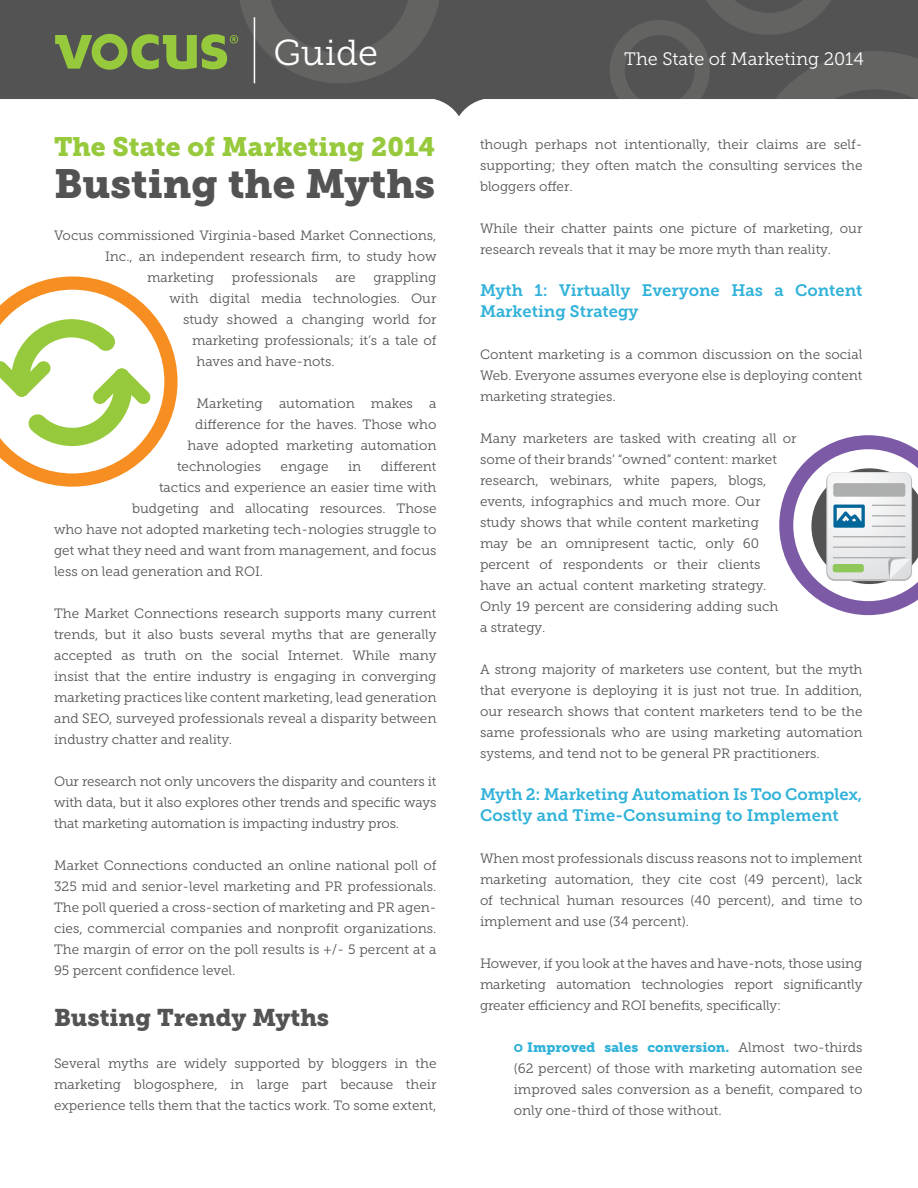
<style>
.page{position:relative;width:918px;height:1188px;background:#fff}
.page>*{position:absolute;margin:0;border:0;box-sizing:border-box;transform-origin:0 0}
.Section_Title{font:40.5px "Museo Slab 900";color:#535353}
.t1{font:36px "Museo Slab 300";color:#fff}
.Section_Title-2{font:26.55px "Museo Slab 900";color:#97c93c}
.Body{font:24px "Museo Slab 900";color:#535353}
.t2{font:18px "Museo Slab 300";color:#fff}
.Body-2{font:16.5px/21px "Museo Slab 700";color:#31b2d9}
.Body-3{font:13.5px/21px "Museo Slab 300";color:#535353;text-align:justify}
.s1{font-family:"Karbon";font-weight:700;color:#31b2d9}
.s2{font-family:"Museo Slab 900";color:#31b2d9}
</style>
<div class="page">
<svg style="left:0;top:0;width:610px;height:116px;fill:#535353"></svg>
<svg style="left:610px;top:0;width:308px;height:99px;background:#585858"></svg>
<svg style="left:55px;top:0;width:386px;height:83px;background:#5d6254"></svg>
<hr style="left:254px;top:17px;width:1px;height:66px;background:#fff">
<svg style="left:0;top:276px;width:178px;height:211px"></svg>
<svg style="left:779px;top:435px;width:139px;height:180px"></svg>
<div style="left:833px;top:483px;width:72px;height:14px;background:#adaeae;border-radius:3px"></div>
<h2 class="t1" style="left:274px;top:33px;width:106px">Guide</h2>
<p class="Section_Title-2" style="left:54px;top:131px;width:383px">The State of Marketing 2014</p>
<p class="Section_Title" style="left:54px;top:160px;width:383px">Busting the Myths</p>
<p class="Body-3" style="left:54px;top:225px;width:384px">Vocus commissioned Virginia-based Market Connections,</p>
<p class="Body-3" style="left:105px;top:246px;width:333px">Inc., an independent research firm, to study how</p>
<p class="Body-3" style="left:147px;top:267px;width:69px">marketing</p>
<p class="Body-3" style="left:232px;top:267px;width:87px">professionals</p>
<p class="Body-3" style="left:336px;top:267px;width:22px">are</p>
<p class="Body-3" style="left:373px;top:267px;width:65px">grappling</p>
<p class="Body-3" style="left:170px;top:288px;width:269px">with digital media technologies. Our</p>
<p class="Body-3" style="left:183px;top:309px;width:255px">study showed a changing world for</p>
<p class="Body-3" style="left:192px;top:330px;width:246px">marketing professionals; it’s a tale of</p>
<p class="Body-3" style="left:196px;top:351px;width:140px">haves and have-nots.</p>
<p class="Body-3" style="left:196px;top:393px;width:241px">Marketing automation makes a</p>
<p class="Body-3" style="left:195px;top:414px;width:243px">difference for the haves. Those who</p>
<p class="Body-3" style="left:188px;top:435px;width:251px">have adopted marketing automation</p>
<p class="Body-3" style="left:177px;top:456px;width:86px">technologies</p>
<p class="Body-3" style="left:281px;top:456px;width:49px">engage</p>
<p class="Body-3" style="left:348px;top:456px;width:15px">in</p>
<p class="Body-3" style="left:381px;top:456px;width:57px">different</p>
<p class="Body-3" style="left:159px;top:477px;width:279px">tactics and experience an easier time with</p>
<p class="Body-3" style="left:132px;top:498px;width:306px">budgeting and allocating resources. Those</p>
<p class="Body-3" style="left:54px;top:519px;width:384px">who have not adopted marketing tech-nologies struggle to</p>
<p class="Body-3" style="left:54px;top:540px;width:384px">get what they need and want from management, and focus</p>
<p class="Body-3" style="left:54px;top:561px;width:211px">less on lead generation and ROI.</p>
<p class="Body-3" style="left:54px;top:603px;width:384px">The Market Connections research supports many current trends, but it also busts several myths that are generally accepted as truth on the social Internet. While many insist that the entire industry is engaging in converging marketing practices like content marketing, lead generation and SEO, surveyed professionals reveal a disparity between industry chatter and reality.</p>
<p class="Body-3" style="left:54px;top:771px;width:384px">Our research not only uncovers the disparity and counters it with data, but it also explores other trends and specific ways that marketing automation is impacting industry pros.</p>
<p class="Body-3" style="left:54px;top:855px;width:384px">Market Connections conducted an online national poll of 325 mid and senior-level marketing and PR professionals.<br>The poll queried a cross-section of marketing and PR agen&shy;cies, commercial companies and nonprofit organizations.<br>The margin of error on the poll results is +/- 5 percent at a 95 percent confidence level.</p>
<p class="Body" style="left:54px;top:1003px;width:277px">Busting Trendy Myths</p>
<p class="Body-3" style="left:54px;top:1053px;width:384px">Several myths are widely supported by bloggers in the marketing blogosphere, in large part because their experience tells them that the tactics work. To some extent,</p>
<h3 class="t2" style="left:624px;top:49px;width:241px">The State of Marketing 2014</h3>
<p class="Body-3" style="left:480px;top:134px;width:384px">though perhaps not intentionally, their claims are self&shy;supporting; they often match the consulting services the bloggers offer.</p>
<p class="Body-3" style="left:480px;top:218px;width:384px">While their chatter paints one picture of marketing, our research reveals that it may be more myth than reality.</p>
<p class="Body-2" style="left:480px;top:279px;width:384px">Myth 1: Virtually Everyone Has a Content<br>Marketing Strategy</p>
<p class="Body-3" style="left:480px;top:344px;width:384px">Content marketing is a common discussion on the social Web. Everyone assumes everyone else is deploying content marketing strategies.</p>
<p class="Body-3" style="left:480px;top:428px;width:318px;text-align:left">Many marketers are tasked with creating all or some of their brands’ “owned” content: market research, webinars, white papers, blogs, events, infographics and much more. Our study shows that while content marketing<br>may be an omnipresent tactic, only 60 percent of respondents or their clients<br>have an actual content marketing strategy.<br>Only 19 percent are considering adding such<br>a strategy.</p>
<p class="Body-3" style="left:480px;top:659px;width:384px">A strong majority of marketers use content, but the myth that everyone is deploying it is just not true. In addition, our research shows that content marketers tend to be the same professionals who are using marketing automation systems, and tend not to be general PR practitioners.</p>
<p class="Body-2" style="left:480px;top:783px;width:384px">Myth 2: Marketing Automation Is Too Complex,<br>Costly and Time-Consuming to Implement</p>
<p class="Body-3" style="left:480px;top:848px;width:384px">When most professionals discuss reasons not to implement marketing automation, they cite cost (49 percent), lack of technical human resources (40 percent), and time to implement and use (34 percent).</p>
<p class="Body-3" style="left:480px;top:953px;width:384px">However, if you look at the haves and have-nots, those using marketing automation technologies report significantly greater efficiency and ROI benefits, specifically:</p>
<p class="Body-3" style="left:514px;top:1037px;width:350px"><span class="s1">O</span> <span class="s2">Improved sales conversion.</span> Almost two-thirds (62 percent) of those with marketing automation see improved sales conversion as a benefit, compared to only one-third of those without.</p>
</div>
